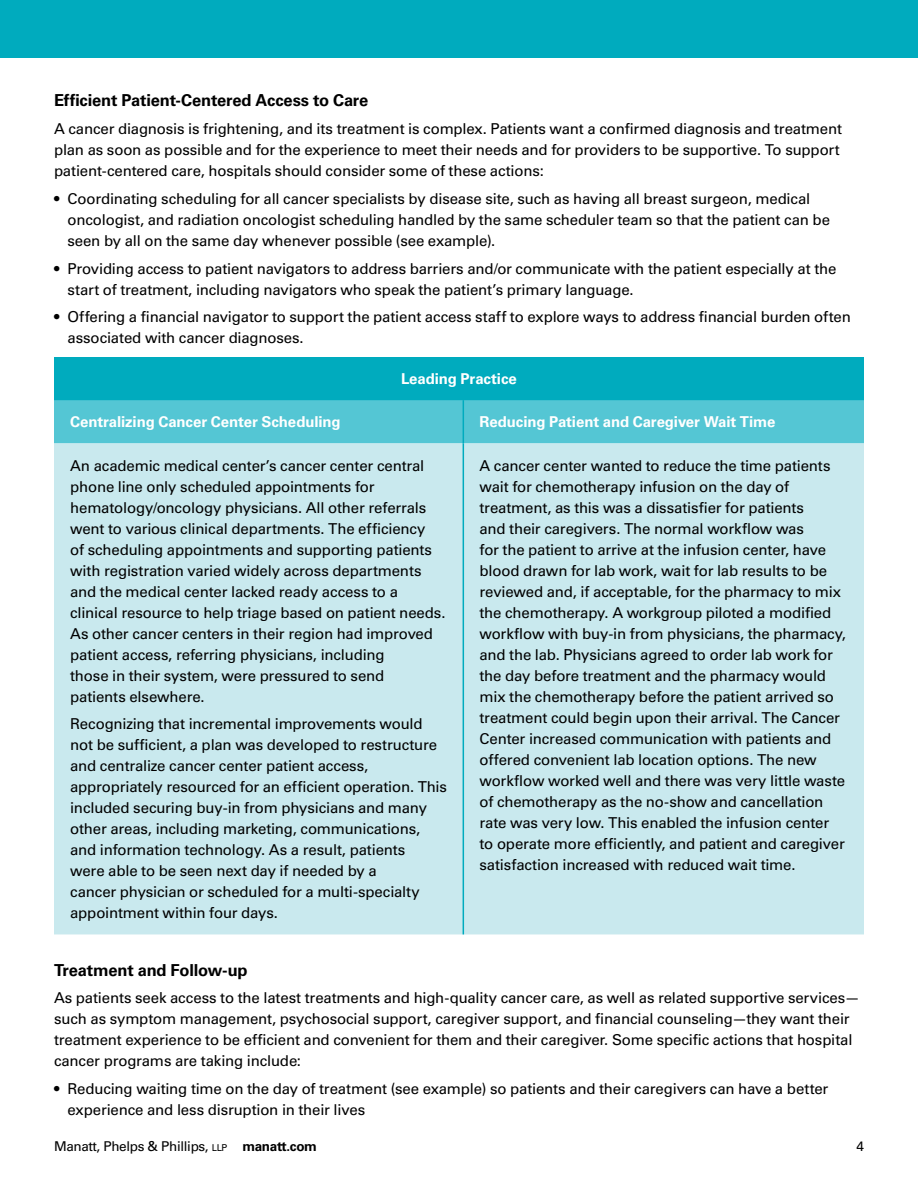
<style>
.page{position:relative;width:918px;height:1188px;background:#fff}
.page>*{position:absolute;margin:0;border:0;box-sizing:border-box;transform-origin:0 0}
.Heading_3{font:700 16.5px "Univers LT Std";letter-spacing:-.01em;color:#000}
.Text_1{font:15px/21px "Univers LT Std";letter-spacing:-.01em;color:#000}
.Text_1_KWN{font:15px/21px "Univers LT Std";letter-spacing:-.01em;color:#000}
.Table_Heading{font:700 15px "Univers LT Std";letter-spacing:-.005em;color:#fff}
.t1{font:13.5px "Univers LT Std";letter-spacing:-.025em;color:#000}
.s1{font-size:9.45px}
.s2{font-weight:700}
</style>
<div class="page">
<div style="left:0;top:0;width:918px;height:58px;background:#00abbe"></div>
<div style="left:54px;top:357px;width:810px;height:43px;background:#00abbe"></div>
<div style="left:54px;top:400px;width:810px;height:43px;background:#54c6d4"></div>
<div style="left:54px;top:443px;width:810px;height:491px;background:#c9e9ee"></div>
<hr style="left:463px;top:400px;width:1px;height:43px;background:#00abbe">
<hr style="left:463px;top:443px;width:1px;height:491px;background:#00abbe">
<p class="Heading_3" style="left:54px;top:91px;width:316px">Efficient Patient-Centered Access to Care</p>
<p class="Text_1" style="left:54px;top:118px;width:790px">A cancer diagnosis is frightening, and its treatment is complex. Patients want a confirmed diagnosis and treatment plan as soon as possible and for the experience to meet their needs and for providers to be supportive. To support patient-centered care, hospitals should consider some of these actions:</p>
<p class="Text_1" style="left:68px;top:188px;width:764px;text-indent:-14px">• Coordinating scheduling for all cancer specialists by disease site, such as having all breast surgeon, medical oncologist, and radiation oncologist scheduling handled by the same scheduler team so that the patient can be seen by all on the same day whenever possible (see example).</p>
<p class="Text_1" style="left:68px;top:258px;width:770px;text-indent:-14px">• Providing access to patient navigators to address barriers and/or communicate with the patient especially at the start of treatment, including navigators who speak the patient’s primary language.</p>
<p class="Text_1" style="left:68px;top:307px;width:785px;text-indent:-14px">• Offering a financial navigator to support the patient access staff to explore ways to address financial burden often associated with cancer diagnoses.</p>
<p class="Table_Heading" style="left:401px;top:370px;width:117px">Leading Practice</p>
<p class="Table_Heading" style="left:70px;top:413px;width:272px">Centralizing Cancer Center Scheduling</p>
<p class="Table_Heading" style="left:480px;top:413px;width:297px">Reducing Patient and Caregiver Wait Time</p>
<p class="Text_1" style="left:70px;top:455px;width:377px">An academic medical center’s cancer center central phone line only scheduled appointments for hematology/oncology physicians. All other referrals went to various clinical departments. The efficiency<br>of scheduling appointments and supporting patients with registration varied widely across departments and the medical center lacked ready access to a clinical resource to help triage based on patient needs.<br>As other cancer centers in their region had improved patient access, referring physicians, including<br>those in their system, were pressured to send<br>patients elsewhere.</p>
<p class="Text_1" style="left:70px;top:714px;width:378px">Recognizing that incremental improvements would not be sufficient, a plan was developed to restructure and centralize cancer center patient access, appropriately resourced for an efficient operation. This included securing buy-in from physicians and many other areas, including marketing, communications, and information technology. As a result, patients<br>were able to be seen next day if needed by a<br>cancer physician or scheduled for a multi-specialty appointment within four days.</p>
<p class="Text_1" style="left:480px;top:455px;width:368px">A cancer center wanted to reduce the time patients wait for chemotherapy infusion on the day of treatment, as this was a dissatisfier for patients<br>and their caregivers. The normal workflow was<br>for the patient to arrive at the infusion center, have blood drawn for lab work, wait for lab results to be reviewed and, if acceptable, for the pharmacy to mix the chemotherapy. A workgroup piloted a modified workflow with buy-in from physicians, the pharmacy, and the lab. Physicians agreed to order lab work for the day before treatment and the pharmacy would mix the chemotherapy before the patient arrived so treatment could begin upon their arrival. The Cancer Center increased communication with patients and offered convenient lab location options. The new workflow worked well and there was very little waste of chemotherapy as the no-show and cancellation rate was very low. This enabled the infusion center to operate more efficiently, and patient and caregiver satisfaction increased with reduced wait time.</p>
<p class="Heading_3" style="left:54px;top:960px;width:195px">Treatment and Follow-up</p>
<p class="Text_1_KWN" style="left:54px;top:988px;width:807px">As patients seek access to the latest treatments and high-quality cancer care, as well as related supportive services— such as symptom management, psychosocial support, caregiver support, and financial counseling—they want their treatment experience to be efficient and convenient for them and their caregiver. Some specific actions that hospital cancer programs are taking include:</p>
<p class="Text_1" style="left:68px;top:1078px;width:762px;text-indent:-14px">• Reducing waiting time on the day of treatment (see example) so patients and their caregivers can have a better experience and less disruption in their lives</p>
<p class="t1" style="left:54px;top:1139px;width:265px">Manatt, Phelps &amp; Phillips, <span class="s1">llp</span> <span class="s2">manatt.com</span></p>
<p class="t1" style="left:856px;top:1139px;width:9px">4</p>
</div>
